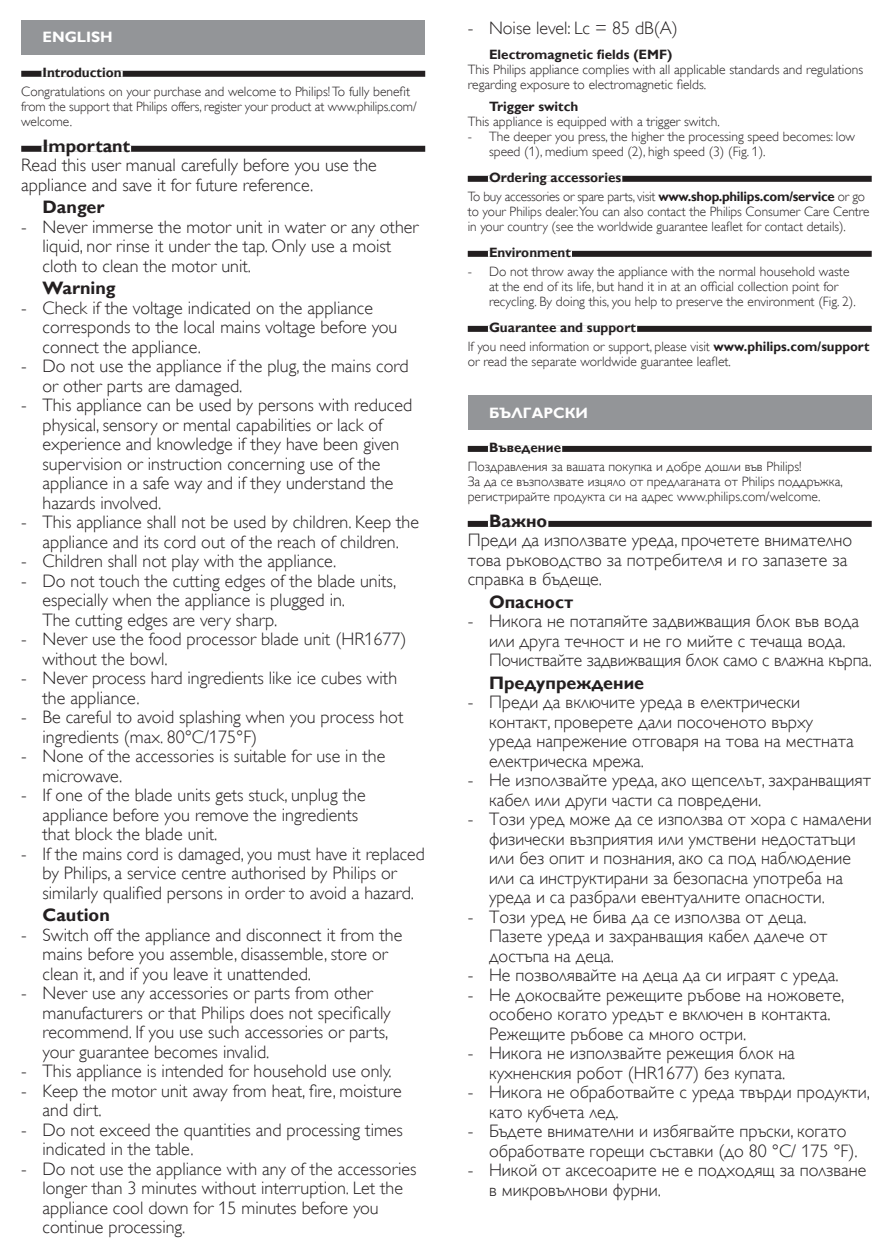
<style>
.page{position:relative;width:893px;height:1259px;background:#fff}
.page>*{position:absolute;margin:0;border:0;box-sizing:border-box;transform-origin:0 0}
.t1{font:18px/19.5px "Gill Sans Alt One WGL Light";color:#231f20}
.t2{font:700 18px "Gill Sans Alt One WGL";color:#231f20}
.t3{font:700 15px "Gill Sans Alt One WGL";color:#fff}
.t4{font:13.5px/15px "Gill Sans Alt One WGL Light";color:#231f20}
.t5{font:700 13.5px "Gill Sans Alt One WGL";color:#231f20}
.s1{font-family:"Gill Sans Alt One WGL";font-weight:700}
</style>
<div class="page">
<div style="left:21px;top:71px;width:404px;height:6px;background:#231f20"></div>
<div style="left:41px;top:71px;width:82px;height:6px;background:#fff"></div>
<div style="left:21px;top:146px;width:404px;height:6px;background:#231f20"></div>
<div style="left:41px;top:146px;width:90px;height:6px;background:#fff"></div>
<div style="left:21px;top:20px;width:404px;height:34px;background:#939598"></div>
<div style="left:468px;top:176px;width:404px;height:6px;background:#231f20"></div>
<div style="left:488px;top:176px;width:134px;height:6px;background:#fff"></div>
<div style="left:468px;top:251px;width:404px;height:6px;background:#231f20"></div>
<div style="left:488px;top:251px;width:84px;height:6px;background:#fff"></div>
<div style="left:468px;top:326px;width:404px;height:6px;background:#231f20"></div>
<div style="left:488px;top:326px;width:149px;height:6px;background:#fff"></div>
<div style="left:468px;top:446px;width:404px;height:6px;background:#231f20"></div>
<div style="left:488px;top:446px;width:74px;height:6px;background:#fff"></div>
<div style="left:468px;top:521px;width:404px;height:6px;background:#231f20"></div>
<div style="left:488px;top:521px;width:60px;height:6px;background:#fff"></div>
<div style="left:468px;top:395px;width:404px;height:34px;background:#939598"></div>
<p class="t3" style="left:43px;top:27px;width:72px">ENGLISH</p>
<p class="t5" style="left:43px;top:63px;width:81px">Introduction</p>
<p class="t4" style="left:21px;top:84px;width:397px">Congratulations on your purchase and welcome to Philips! To fully benefit from the support that Philips offers, register your product at www.philips.com/ welcome.</p>
<p class="t2" style="left:43px;top:133px;width:89px">Important</p>
<p class="t1" style="left:21px;top:156px;width:357px">Read this user manual carefully before you use the appliance and save it for future reference.</p>
<p class="t2" style="left:43px;top:195px;width:63px">Danger</p>
<p class="t1" style="left:43px;top:217px;width:377px;text-indent:-21px">- Never immerse the motor unit in water or any other liquid, nor rinse it under the tap. Only use a moist cloth to clean the motor unit.</p>
<p class="t2" style="left:43px;top:276px;width:75px">Warning</p>
<p class="t1" style="left:43px;top:298px;width:356px;text-indent:-21px">- Check if the voltage indicated on the appliance corresponds to the local mains voltage before you connect the appliance.</p>
<p class="t1" style="left:43px;top:356px;width:368px;text-indent:-21px">- Do not use the appliance if the plug, the mains cord or other parts are damaged.</p>
<p class="t1" style="left:43px;top:395px;width:371px;text-indent:-21px">- This appliance can be used by persons with reduced physical, sensory or mental capabilities or lack of experience and knowledge if they have been given supervision or instruction concerning use of the appliance in a safe way and if they understand the hazards involved.</p>
<p class="t1" style="left:21px;top:512px;width:399px;text-align:center">- This appliance shall not be used by children. Keep the appliance and its cord out of the reach of children.</p>
<p class="t1" style="left:21px;top:551px;width:317px">- Children shall not play with the appliance.</p>
<p class="t1" style="left:43px;top:571px;width:355px;text-indent:-21px">- Do not touch the cutting edges of the blade units, especially when the appliance is plugged in.<br>The cutting edges are very sharp.</p>
<p class="t1" style="left:43px;top:629px;width:366px;text-indent:-21px">- Never use the food processor blade unit (HR1677) without the bowl.</p>
<p class="t1" style="left:43px;top:668px;width:356px;text-indent:-21px">- Never process hard ingredients like ice cubes with the appliance.</p>
<p class="t1" style="left:43px;top:707px;width:362px;text-indent:-21px">- Be careful to avoid splashing when you process hot ingredients (max. 80°C/175°F)</p>
<p class="t1" style="left:43px;top:746px;width:344px;text-indent:-21px">- None of the accessories is suitable for use in the microwave.</p>
<p class="t1" style="left:43px;top:785px;width:325px;text-indent:-21px">- If one of the blade units gets stuck, unplug the appliance before you remove the ingredients that block the blade unit.</p>
<p class="t1" style="left:21px;top:844px;width:405px;text-align:center">- If the mains cord is damaged, you must have it replaced by Philips, a service centre authorised by Philips or similarly qualified persons in order to avoid a hazard.</p>
<p class="t2" style="left:43px;top:903px;width:69px">Caution</p>
<p class="t1" style="left:43px;top:925px;width:361px;text-indent:-21px">- Switch off the appliance and disconnect it from the mains before you assemble, disassemble, store or clean it, and if you leave it unattended.</p>
<p class="t1" style="left:43px;top:983px;width:350px;text-indent:-21px">- Never use any accessories or parts from other manufacturers or that Philips does not specifically recommend. If you use such accessories or parts, your guarantee becomes invalid.</p>
<p class="t1" style="left:21px;top:1061px;width:372px">- This appliance is intended for household use only.</p>
<p class="t1" style="left:43px;top:1081px;width:361px;text-indent:-21px">- Keep the motor unit away from heat, fire, moisture and dirt.</p>
<p class="t1" style="left:43px;top:1120px;width:362px;text-indent:-21px">- Do not exceed the quantities and processing times indicated in the table.</p>
<p class="t1" style="left:43px;top:1159px;width:375px;text-indent:-21px">- Do not use the appliance with any of the accessories longer than 3 minutes without interruption. Let the appliance cool down for 15 minutes before you continue processing.</p>
<p class="t1" style="left:468px;top:18px;width:212px">- Noise level: Lc = 85 dB(A)</p>
<p class="t5" style="left:489px;top:45px;width:185px">Electromagnetic fields (EMF)</p>
<p class="t4" style="left:468px;top:62px;width:397px">This Philips appliance complies with all applicable standards and regulations regarding exposure to electromagnetic fields.</p>
<p class="t5" style="left:489px;top:97px;width:91px">Trigger switch</p>
<p class="t4" style="left:468px;top:114px;width:254px">This appliance is equipped with a trigger switch.</p>
<p class="t4" style="left:489px;top:129px;width:368px;text-indent:-21px">- The deeper you press, the higher the processing speed becomes: low speed (1), medium speed (2), high speed (3) (Fig. 1).</p>
<p class="t5" style="left:489px;top:168px;width:134px">Ordering accessories</p>
<p class="t4" style="left:468px;top:189px;width:403px">To buy accessories or spare parts, visit <span class="s1">www.shop.philips.com/service</span> or go to your Philips dealer.You can also contact the Philips Consumer Care Centre in your country (see the worldwide guarantee leaflet for contact details).</p>
<p class="t5" style="left:489px;top:243px;width:83px">Environment</p>
<p class="t4" style="left:489px;top:264px;width:368px;text-indent:-21px">- Do not throw away the appliance with the normal household waste at the end of its life, but hand it in at an official collection point for recycling. By doing this, you help to preserve the environment (Fig. 2).</p>
<p class="t5" style="left:489px;top:318px;width:149px">Guarantee and support</p>
<p class="t4" style="left:468px;top:339px;width:403px">If you need information or support, please visit <span class="s1">www.philips.com/support </span>or read the separate worldwide guarantee leaflet.</p>
<p class="t3" style="left:489px;top:402px;width:101px">БЪЛГАРСКИ</p>
<p class="t5" style="left:489px;top:438px;width:74px">Въведение</p>
<p class="t4" style="left:468px;top:459px;width:377px">Поздравления за вашата покупка и добре дошли във Philips!<br>За да се възползвате изцяло от предлаганата от Philips поддръжка, регистрирайте продукта си на адрес www.philips.com/welcome.</p>
<p class="t2" style="left:489px;top:508px;width:60px">Важно</p>
<p class="t1" style="left:468px;top:531px;width:386px">Преди да използвате уреда, прочетете внимателно това ръководство за потребителя и го запазете за справка в бъдеще.</p>
<p class="t2" style="left:489px;top:589px;width:86px">Опасност</p>
<p class="t1" style="left:489px;top:611px;width:384px;text-indent:-21px">- Никога не потапяйте задвижващия блок във вода или друга течност и не го мийте с течаща вода.<br>Почиствайте задвижващия блок само с влажна кърпа.</p>
<p class="t2" style="left:489px;top:670px;width:157px">Предупреждение</p>
<p class="t1" style="left:489px;top:692px;width:366px;text-indent:-21px">- Преди да включите уреда в електрически контакт, проверете дали посоченото върху уреда напрежение отговаря на това на местната електрическа мрежа.</p>
<p class="t1" style="left:489px;top:770px;width:384px;text-indent:-21px">- Не използвайте уреда, ако щепселът, захранващият кабел или други части са повредени.</p>
<p class="t1" style="left:489px;top:809px;width:384px;text-indent:-21px">- Този уред може да се използва от хора с намалени физически възприятия или умствени недостатъци или без опит и познания, ако са под наблюдение или са инструктирани за безопасна употреба на уреда и са разбрали евентуалните опасности.</p>
<p class="t1" style="left:489px;top:907px;width:340px;text-indent:-21px">- Този уред не бива да се използва от деца.<br>Пазете уреда и захранващия кабел далече от достъпа на деца.</p>
<p class="t1" style="left:468px;top:965px;width:372px">- Не позволявайте на деца да си играят с уреда.</p>
<p class="t1" style="left:489px;top:985px;width:357px;text-indent:-21px">- Не докосвайте режещите ръбове на ножовете, особено когато уредът е включен в контакта.<br>Режещите ръбове са много остри.</p>
<p class="t1" style="left:489px;top:1043px;width:307px;text-indent:-21px">- Никога не използвайте режещия блок на кухненския робот (HR1677) без купата.</p>
<p class="t1" style="left:489px;top:1082px;width:382px;text-indent:-21px">- Никога не обработвайте с уреда твърди продукти, като кубчета лед.</p>
<p class="t1" style="left:489px;top:1121px;width:370px;text-indent:-21px">- Бъдете внимателни и избягвайте пръски, когато обработвате горещи съставки (до 80 °C/ 175 °F).</p>
<p class="t1" style="left:489px;top:1160px;width:379px;text-indent:-21px">- Никой от аксесоарите не е подходящ за ползване в микровълнови фурни.</p>
</div>
